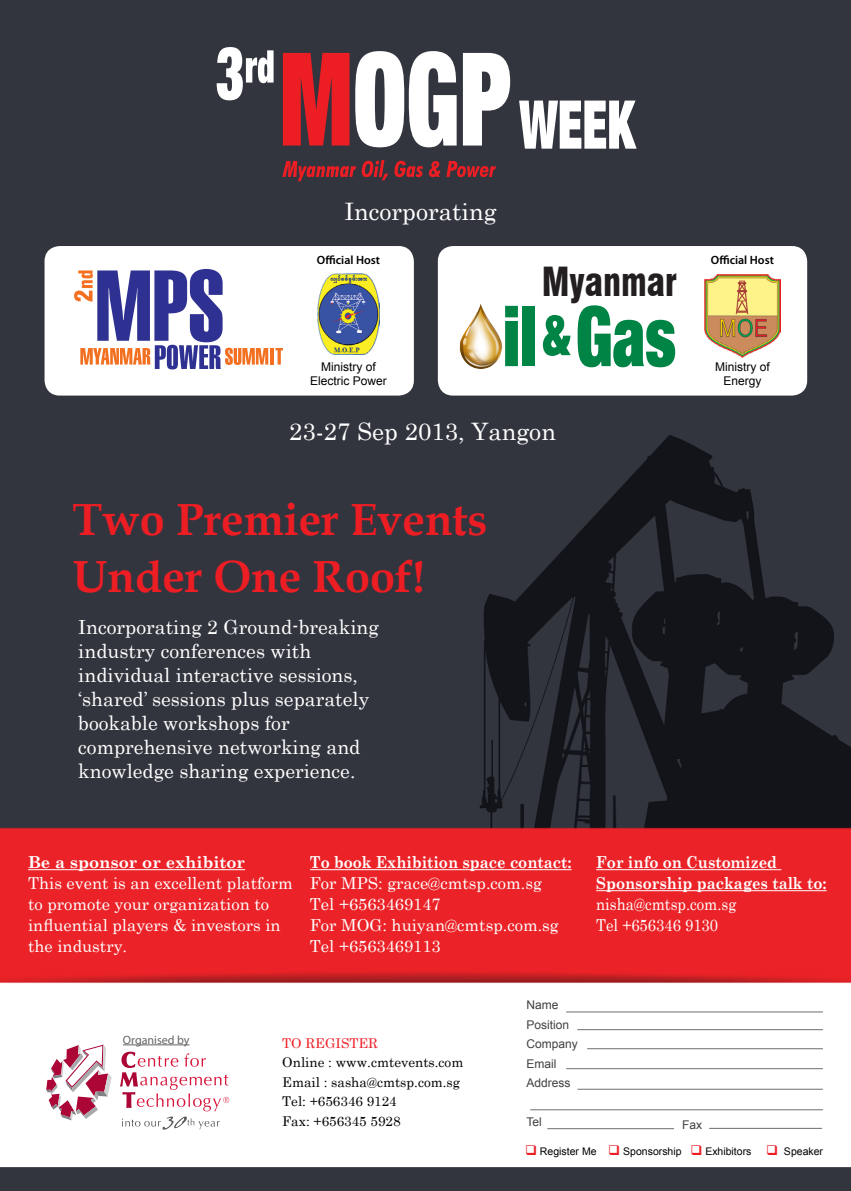
<style>
.page{position:relative;width:851px;height:1191px;background:#fff}
.page>*{position:absolute;margin:0;border:0;box-sizing:border-box;transform-origin:0 0}
.t1{font:700 45px/57px "Book Antiqua";color:#ed1d24}
.t2{font:900 condensed 39.15px "Swiss 721 BT";color:#231f20;scale:.89 1}
.t3{font:24px "Century Schoolbook";color:#fff}
.t4{font:19.5px/24px "Century";color:#fff}
.t5{font:16.5px/21px "Century Schoolbook";color:#fff}
.t6{font:700 16.5px/21px "Century Schoolbook";color:#fff;scale:.9 1}
.t7{font:16.5px/21px "Century Schoolbook";color:#fff;scale:.9 1}
.t8{font:700 16.5px "Century Schoolbook";color:#fff}
.t9{font:13.5px/19.5px "Century Schoolbook";color:#000}
.t10{font:13.5px "Century Schoolbook";color:#ed1d24}
.t11{font:12px/14.4px "Arial";color:#000;text-align:center}
.t12{font:12px/19.5px "Arial";color:#414042}
.t13{font:600 12px "Myriad Pro";color:#000}
.t14{font:12px "Myriad Pro";color:#636466}
.t15{font:10.5px "Arial";color:#000}
.s1{color:#ed1d24}
</style>
<div class="page">
<img style="left:0;top:0;width:850px;height:1191px">
<svg style="left:519px;top:101px;width:117px;height:48px"></svg>
<svg style="left:282px;top:161px;width:74px;height:20px"></svg>
<svg style="left:362px;top:160px;width:26px;height:20px"></svg>
<svg style="left:394px;top:161px;width:29px;height:16px"></svg>
<svg style="left:429px;top:161px;width:11px;height:16px"></svg>
<svg style="left:446px;top:161px;width:50px;height:16px"></svg>
<svg style="left:283px;top:53px;width:66px;height:92px;background:#d02027"></svg>
<svg style="left:355px;top:51px;width:101px;height:96px"></svg>
<svg style="left:463px;top:53px;width:47px;height:92px"></svg>
<svg style="left:216px;top:47px;width:57px;height:53px"></svg>
<svg style="left:46px;top:1044px;width:66px;height:76px"></svg>
<svg style="left:120px;top:1051px;width:109px;height:78px"></svg>
<hr style="left:123px;top:1044px;width:66px;height:1px;background:#636466">
<hr style="left:28px;top:869px;width:217px;height:1px;background:#fff">
<hr style="left:310px;top:869px;width:261px;height:1px;background:#fff">
<hr style="left:596px;top:869px;width:185px;height:1px;background:#fff">
<hr style="left:596px;top:890px;width:230px;height:1px;background:#fff">
<div style="left:45px;top:246px;width:369px;height:149px;background:#fff;border-radius:15px"></div>
<hr style="left:270px;top:348px;width:4px;height:16px;background:#f37021">
<svg style="left:275px;top:348px;width:8px;height:16px"></svg>
<svg style="left:74px;top:269px;width:194px;height:100px"></svg>
<img style="left:318px;top:274px;width:61px;height:80px">
<div style="left:438px;top:246px;width:369px;height:149px;background:#fff;border-radius:15px"></div>
<svg style="left:507px;top:306px;width:11px;height:60px"></svg>
<div style="left:522px;top:306px;width:13px;height:60px;background:#008445"></div>
<svg style="left:577px;top:305px;width:98px;height:62px"></svg>
<svg style="left:542px;top:315px;width:28px;height:41px"></svg>
<img style="left:459px;top:304px;width:48px;height:65px">
<img style="left:704px;top:274px;width:75px;height:83px">
<hr style="left:547px;top:1128px;width:127px;height:1px;background:#6d6e71">
<hr style="left:566px;top:1011px;width:256px;height:1px;background:#6d6e71">
<hr style="left:577px;top:1029px;width:245px;height:1px;background:#6d6e71">
<hr style="left:587px;top:1048px;width:235px;height:1px;background:#6d6e71">
<hr style="left:566px;top:1068px;width:256px;height:1px;background:#6d6e71">
<hr style="left:577px;top:1089px;width:245px;height:1px;background:#6d6e71">
<hr style="left:530px;top:1109px;width:292px;height:1px;background:#6d6e71">
<hr style="left:709px;top:1128px;width:112px;height:1px;background:#6d6e71">
<p class="t3" style="left:344px;top:191px;width:153px">Incorporating</p>
<p class="t13" style="left:317px;top:252px;width:65px">Official Host</p>
<p class="t11" style="left:310px;top:359px;width:78px">Ministry of<br>Electric Power</p>
<h2 class="t2" style="left:541px;top:258px;width:154px">Myanmar</h2>
<p class="t3" style="left:289px;top:411px;width:268px">23-27 Sep 2013, Yangon</p>
<h1 class="t1" style="left:72px;top:491px;width:416px">Two Premier Events<br>Under One Roof!</h1>
<p class="t4" style="left:78px;top:613px;width:302px">Incorporating 2 Ground-breaking industry conferences with individual interactive sessions, ‘shared’ sessions plus separately bookable workshops for comprehensive networking and knowledge sharing experience.</p>
<p class="t13" style="left:710px;top:252px;width:65px">Official Host</p>
<p class="t11" style="left:714px;top:359px;width:56px">Ministry of<br>Energy</p>
<p class="t8" style="left:28px;top:849px;width:218px">Be a sponsor or exhibitor</p>
<p class="t5" style="left:28px;top:871px;width:266px">This event is an excellent platform to promote your organization to influential players &amp; investors in the industry.</p>
<p class="t6" style="left:310px;top:850px;width:292px">To book Exhibition space contact:</p>
<p class="t5" style="left:310px;top:871px;width:250px">For MPS: grace@cmtsp.com.sg<br>Tel +6563469147<br>For MOG: huiyan@cmtsp.com.sg<br>Tel +6563469113</p>
<p class="t6" style="left:596px;top:850px;width:257px">For info on Customized<br>Sponsorship packages talk to:</p>
<p class="t7" style="left:596px;top:892px;width:157px">nisha@cmtsp.com.sg<br>Tel +656346 9130</p>
<p class="t14" style="left:123px;top:1032px;width:68px">Organised by</p>
<p class="t10" style="left:282px;top:1031px;width:97px">TO REGISTER</p>
<p class="t9" style="left:282px;top:1051px;width:183px">Online : www.cmtevents.com<br>Email : sasha@cmtsp.com.sg<br>Tel: +656346 9124<br>Fax: +656345 5928</p>
<p class="t12" style="left:526px;top:995px;width:53px">Name<br>Position<br>Company<br>Email<br>Address</p>
<p class="t12" style="left:526px;top:1112px;width:17px">Tel</p>
<p class="t12" style="left:682px;top:1115px;width:22px">Fax</p>
<p class="t15" style="left:525px;top:1144px;width:299px"><span class="s1">❑</span> Register Me <span class="s1">❑</span> Sponsorship <span class="s1">❑</span> Exhibitors <span class="s1">❑</span> Speaker</p>
</div>
